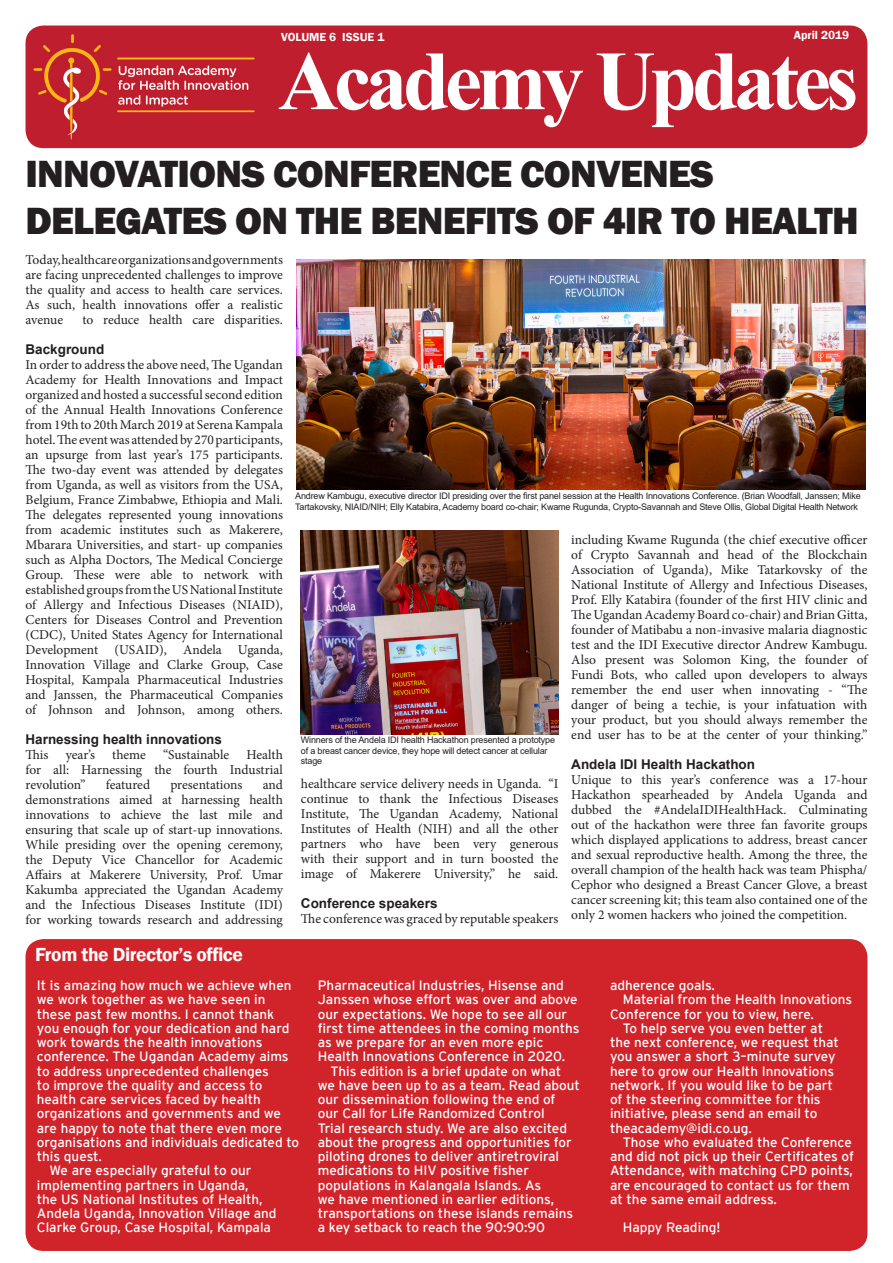
<style>
.page{position:relative;width:893px;height:1263px;background:#fff}
.page>*{position:absolute;margin:0;border:0;box-sizing:border-box;transform-origin:0 0}
.t1{font:700 84px "Times New Roman";letter-spacing:-.06em;color:#fff}
.t2{font:800 39px "Franklin Gothic";letter-spacing:-.02em;color:#231f20}
.t3{font:600 19.5px "Franklin Gothic";letter-spacing:-.02em;color:#fff}
.t4{font:13.5px/15px "Minion Pro";letter-spacing:-.005em;color:#231f20;text-align:justify}
.t5{font:13.5px/14.2px "Interstate";color:#fff}
.t6{font:700 13.5px "Arial";color:#231f20}
.t7{font:600 12px "Franklin Gothic";color:#fff}
.t8{font:9px/10.8px "Arial";letter-spacing:-.02em;color:#231f20}
</style>
<div class="page">
<div style="left:26px;top:26px;width:841px;height:122px;background:#bf1e2e;border-radius:18px"></div>
<div style="left:26px;top:939px;width:841px;height:312px;background:#d1232a;border-radius:18px"></div>
<img style="left:34px;top:34px;width:221px;height:106px">
<img style="left:296px;top:260px;width:569px;height:230px">
<img style="left:301px;top:530px;width:257px;height:204px">
<p class="t7" style="left:794px;top:28px;width:57px">April 2019</p>
<p class="t1" style="left:278px;top:20px;width:582px">Academy Updates</p>
<p class="t7" style="left:281px;top:30px;width:105px">VOLUME 6 ISSUE 1</p>
<p class="t2" style="left:26px;top:149px;width:690px">INNOVATIONS CONFERENCE CONVENES</p>
<p class="t2" style="left:26px;top:196px;width:835px">DELEGATES ON THE BENEFITS OF 4IR TO HEALTH</p>
<p class="t4" style="left:26px;top:252px;width:259px">Today, healthcare organizations and governments are facing unprecedented challenges to improve the quality and access to health care services.<br>As such, health innovations offer a realistic avenue</p>
<p class="t4" style="left:83px;top:312px;width:202px">to reduce health care disparities.</p>
<p class="t6" style="left:26px;top:340px;width:80px">Background</p>
<p class="t4" style="left:26px;top:357px;width:259px">In order to address the above need, The Ugandan Academy for Health Innovations and Impact organized and hosted a successful second edition of the Annual Health Innovations Conference from 19th to 20th March 2019 at Serena Kampala hotel. The event was attended by 270 participants, an upsurge from last year’s 175 participants.<br>The two-day event was attended by delegates from Uganda, as well as visitors from the USA, Belgium, France Zimbabwe, Ethiopia and Mali.<br>The delegates represented young innovations from academic institutes such as Makerere, Mbarara Universities, and start- up companies such as Alpha Doctors, The Medical Concierge Group. These were able to network with established groups from the US National Institute of Allergy and Infectious Diseases (NIAID), Centers for Diseases Control and Prevention (CDC), United States Agency for International Development (USAID), Andela Uganda, Innovation Village and Clarke Group, Case Hospital, Kampala Pharmaceutical Industries and Janssen, the Pharmaceutical Companies of Johnson and Johnson, among others.</p>
<p class="t6" style="left:26px;top:730px;width:198px">Harnessing health innovations</p>
<p class="t4" style="left:26px;top:747px;width:24px">This</p>
<p class="t4" style="left:66px;top:747px;width:31px">year’s</p>
<p class="t4" style="left:112px;top:747px;width:35px">theme</p>
<p class="t4" style="left:163px;top:747px;width:67px">“Sustainable</p>
<p class="t8" style="left:295px;top:490px;width:567px">Andrew Kambugu, executive director IDI presiding over the first panel session at the Health Innovations Conference. (Brian Woodfall, Janssen; Mike<br>Tartakovsky, NIAID/NIH; Elly Katabira, Academy board co-chair; Kwame Rugunda, Crypto-Savannah and Steve Ollis, Global Digital Health Network</p>
<p class="t4" style="left:571px;top:532px;width:298px">including Kwame Rugunda (the chief executive officer of Crypto Savannah and head of the Blockchain Association of Uganda), Mike Tatarkovsky of the National Institute of Allergy and Infectious Diseases, Prof. Elly Katabira (founder of the first HIV clinic and The Ugandan Academy Board co-chair) and Brian Gitta, founder of Matibabu a non-invasive malaria diagnostic test and the IDI Executive director Andrew Kambugu.<br>Also present was Solomon King, the founder of Fundi Bots, who called upon developers to always remember the end user when innovating - “The danger of being a techie, is your infatuation with your product, but you should always remember the end user has to be at the center of your thinking.”</p>
<p class="t6" style="left:571px;top:755px;width:185px">Andela IDI Health Hackathon</p>
<p class="t4" style="left:571px;top:772px;width:298px">Unique to this year’s conference was a 17-hour Hackathon spearheaded by Andela Uganda and dubbed the #AndelaIDIHealthHack. Culminating out of the hackathon were three fan favorite groups which displayed applications to address, breast cancer and sexual reproductive health. Among the three, the overall champion of the health hack was team Phispha/ Cephor who designed a Breast Cancer Glove, a breast cancer screening kit; this team also contained one of the only 2 women hackers who joined the competition.</p>
<p class="t8" style="left:301px;top:734px;width:256px">Winners of the Andela IDI health Hackathon presented a prototype of a breast cancer device, they hope will detect cancer at cellular stage</p>
<p class="t4" style="left:26px;top:747px;width:259px;text-indent:221px">Health for all: Harnessing the fourth Industrial revolution”</p>
<p class="t4" style="left:26px;top:777px;width:259px;text-indent:237px">and demonstrations aimed at harnessing health innovations to achieve the last mile and ensuring that scale up of start-up innovations.<br>While presiding over the opening ceremony, the Deputy Vice Chancellor for Academic Affairs at Makerere University, Prof. Umar Kakumba appreciated the Ugandan Academy and the Infectious Diseases Institute (IDI) for working towards research and addressing</p>
<p class="t4" style="left:301px;top:776px;width:259px">healthcare service delivery needs in Uganda. “I continue to thank the Infectious Diseases Institute, The Ugandan Academy, National Institutes of Health (NIH) and all the other partners who have been very generous with their support and in turn boosted the image of Makerere University,” he said.</p>
<p class="t4" style="left:106px;top:777px;width:46px">featured</p>
<p class="t4" style="left:170px;top:777px;width:74px">presentations</p>
<p class="t6" style="left:301px;top:893px;width:138px">Conference speakers</p>
<p class="t4" style="left:301px;top:911px;width:259px">The conference was graced by reputable speakers</p>
<p class="t3" style="left:35px;top:942px;width:209px">From the Director’s office</p>
<p class="t5" style="left:37px;top:978px;width:264px">It is amazing how much we achieve when we work together as we have seen in these past few months. I cannot thank you enough for your dedication and hard work towards the health innovations conference. The Ugandan Academy aims to address unprecedented challenges<br>to improve the quality and access to health care services faced by health organizations and governments and we are happy to note that there even more organisations and individuals dedicated to this quest.</p>
<p class="t5" style="left:37px;top:1163px;width:241px;text-indent:13px">We are especially grateful to our implementing partners in Uganda,<br>the US National Institutes of Health, Andela Uganda, Innovation Village and Clarke Group, Case Hospital, Kampala</p>
<p class="t5" style="left:318px;top:978px;width:263px">Pharmaceutical Industries, Hisense and Janssen whose effort was over and above our expectations. We hope to see all our first time attendees in the coming months as we prepare for an even more epic Health Innovations Conference in 2020.</p>
<p class="t5" style="left:318px;top:1064px;width:264px;text-indent:13px">This edition is a brief update on what we have been up to as a team. Read about our dissemination following the end of<br>our Call for Life Randomized Control<br>Trial research study. We are also excited about the progress and opportunities for piloting drones to deliver antiretroviral medications to HIV positive fisher populations in Kalangala Islands. As<br>we have mentioned in earlier editions, transportations on these islands remains a key setback to reach the 90:90:90</p>
<p class="t5" style="left:610px;top:978px;width:107px">adherence goals.</p>
<p class="t5" style="left:610px;top:992px;width:244px;text-indent:13px">Material from the Health Innovations<br>Conference for you to view, here.</p>
<p class="t5" style="left:610px;top:1021px;width:230px;text-indent:13px">To help serve you even better at the next conference, we request that you answer a short 3–minute survey here to grow our Health Innovations network. If you would like to be part of the steering committee for this initiative, please send an email to theacademy@idi.co.ug.</p>
<p class="t5" style="left:610px;top:1135px;width:245px;text-indent:13px">Those who evaluated the Conference and did not pick up their Certificates of Attendance, with matching CPD points, are encouraged to contact us for them at the same email address.</p>
<p class="t5" style="left:623px;top:1220px;width:99px">Happy Reading!</p>
</div>
